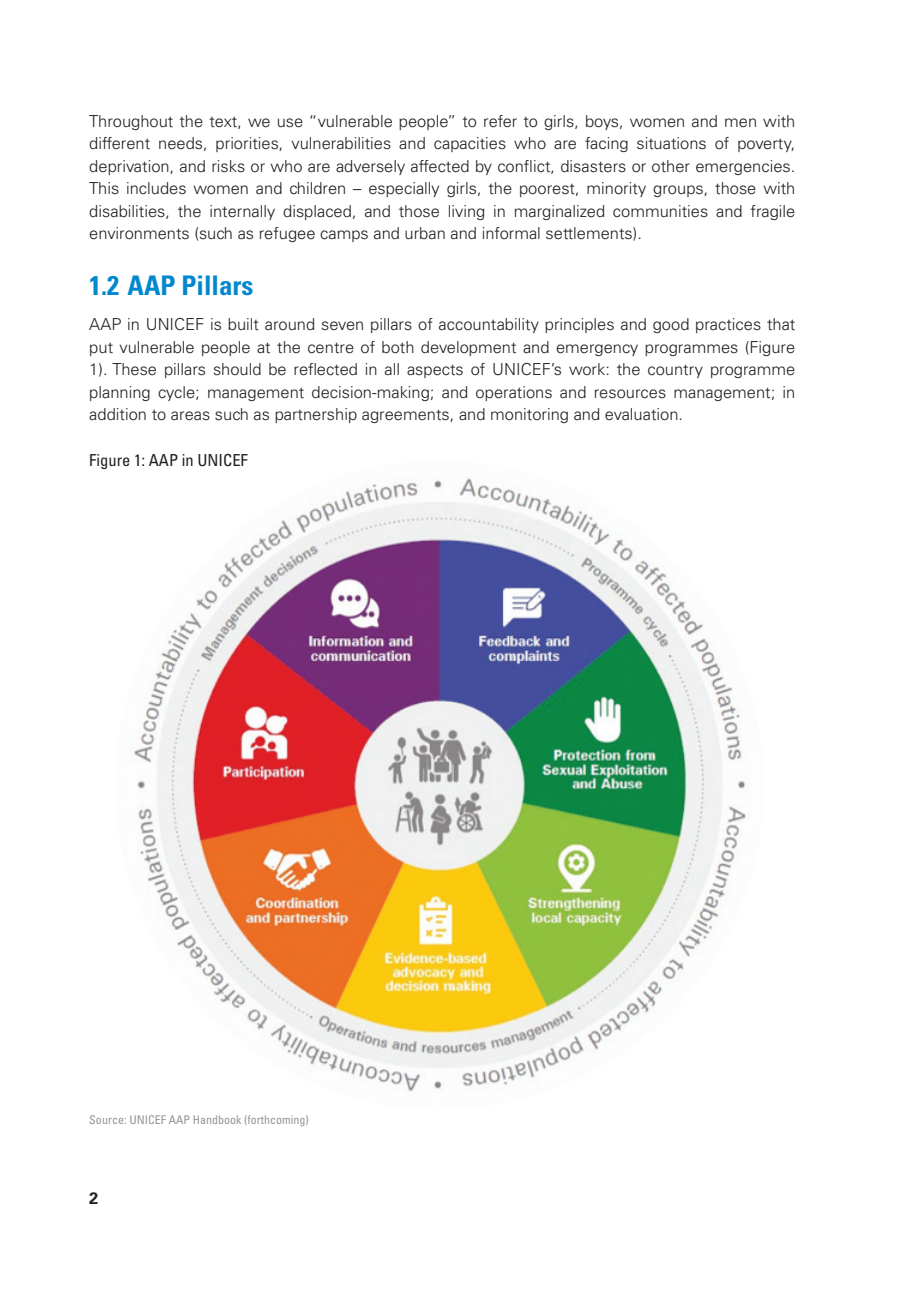
<style>
.page{position:relative;width:906px;height:1289px;background:#fff}
.page>*{position:absolute;margin:0;border:0;box-sizing:border-box;transform-origin:0 0}
.t1{font:700 condensed 27px "Univers LT Std";color:#0088ce}
.t2{font:300 16.5px/22.5px "Univers LT Std";color:#231f20;text-align:justify}
.t3{font:condensed 16.5px "Univers LT Std";color:#231f20}
.t4{font:700 16.5px "Univers LT Std";color:#231f20}
.t5{font:condensed 12px "Univers LT Std";color:#939598}
</style>
<div class="page">
<img style="left:134px;top:476px;width:612px;height:616px">
<p class="t2" style="left:89px;top:110px;width:707px">Throughout the text, we use “vulnerable people” to refer to girls, boys, women and men with different needs, priorities, vulnerabilities and capacities who are facing situations of poverty, deprivation, and risks or who are adversely affected by conflict, disasters or other emergencies.<br>This includes women and children – especially girls, the poorest, minority groups, those with disabilities, the internally displaced, and those living in marginalized communities and fragile environments (such as refugee camps and urban and informal settlements).</p>
<h1 class="t1" style="left:89px;top:269px;width:166px">1.2 AAP Pillars</h1>
<p class="t2" style="left:89px;top:313px;width:707px">AAP in UNICEF is built around seven pillars of accountability principles and good practices that put vulnerable people at the centre of both development and emergency programmes (Figure 1). These pillars should be reflected in all aspects of UNICEF’s work: the country programme planning cycle; management decision-making; and operations and resources management; in addition to areas such as partnership agreements, and monitoring and evaluation.</p>
<p class="t3" style="left:89px;top:449px;width:160px">Figure 1: AAP in UNICEF</p>
<p class="t5" style="left:89px;top:1112px;width:221px">Source: UNICEF AAP Handbook (forthcoming)</p>
<p class="t4" style="left:89px;top:1188px;width:11px">2</p>
</div>
